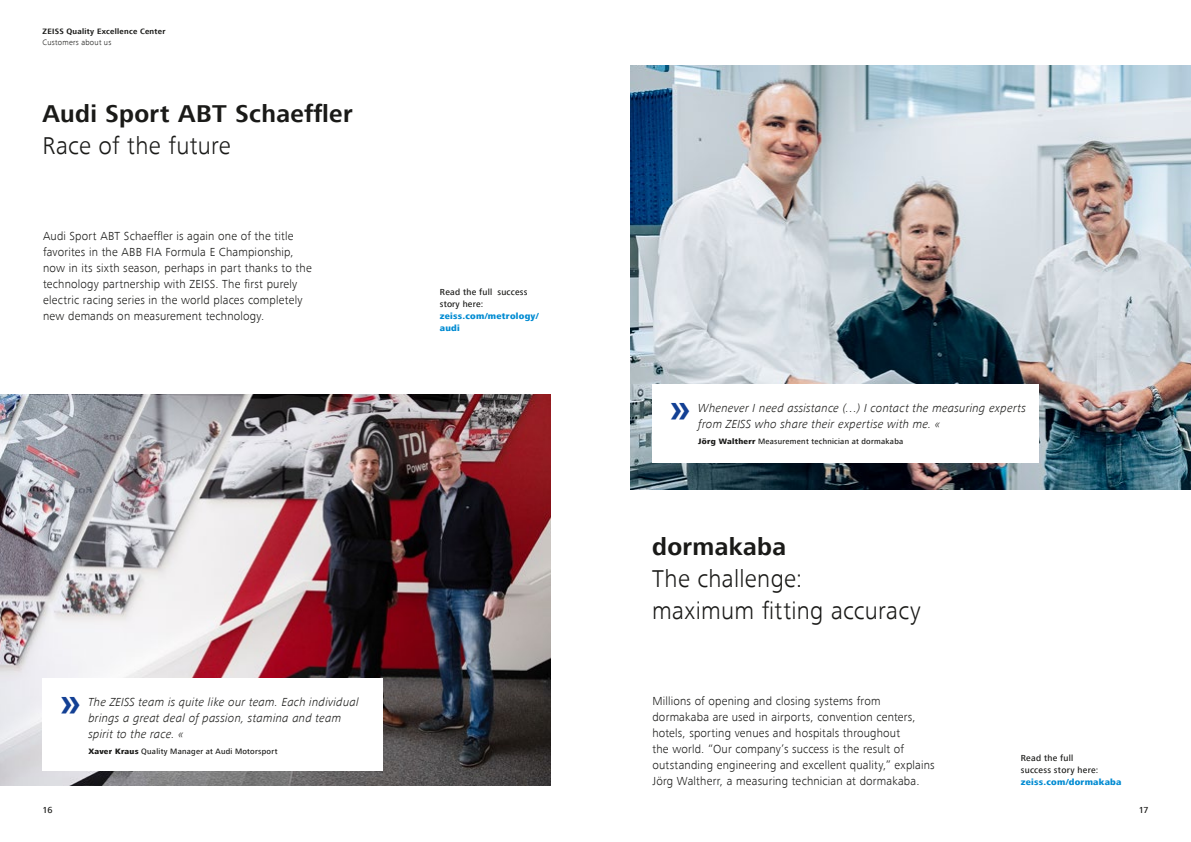
<style>
.page{position:relative;width:1191px;height:842px;background:#fff}
.page>*{position:absolute;margin:0;border:0;box-sizing:border-box;transform-origin:0 0}
.t1{font:700 40.6px "ZEISS Frutiger Next W1 G";color:#134094}
.t2{font:300 25px/32px "ZEISS Frutiger Next W1 G";letter-spacing:.01em;color:#1a1a18}
.t3{font:700 25px "ZEISS Frutiger Next W1 G";letter-spacing:.01em;color:#1a1a18}
.t4{font:300 12px/16px "ZEISS Frutiger Next W1 G";letter-spacing:.015em;color:#1a1a18}
.t5{font:italic 300 12px/16px "ZEISS Frutiger Next W1 G";letter-spacing:.02em;color:#1a1a18}
.t6{font:500 9px/12px "ZEISS Frutiger Next W1 G";letter-spacing:.025em;color:#1a1a18}
.t7{font:800 9px/12px "ZEISS Frutiger Next W1 G";letter-spacing:.03em;color:#008bd2}
.t8{font:500 8px "ZEISS Frutiger Next W1 G";letter-spacing:.035em;color:#1a1a18}
.t9{font:700 8px "ZEISS Frutiger Next W1 G";letter-spacing:.03em;color:#1a1a18}
.t10{font:300 8px "ZEISS Frutiger Next W1 G";letter-spacing:.035em;color:#1a1a18}
.s1{font-weight:800}
</style>
<div class="page">
<img style="left:0;top:394px;width:550px;height:391px">
<div style="left:43px;top:678px;width:340px;height:93px;background:#fff"></div>
<img style="left:630px;top:65px;width:561px;height:424px">
<div style="left:652px;top:384px;width:387px;height:79px;background:#fff"></div>
<p class="t9" style="left:43px;top:27px;width:124px">ZEISS Quality Excellence Center</p>
<p class="t10" style="left:43px;top:38px;width:70px">Customers about us</p>
<h2 class="t3" style="left:43px;top:99px;width:312px">Audi Sport ABT Schaeffler</h2>
<h2 class="t2" style="left:43px;top:130px;width:190px">Race of the future</h2>
<p class="t4" style="left:43px;top:227px;width:270px">Audi Sport ABT Schaeffler is again one of the title favorites in the ABB FIA Formula E Championship, now in its sixth season, perhaps in part thanks to the technology partnership with ZEISS. The first purely electric racing series in the world places completely new demands on measurement technology.</p>
<p class="t6" style="left:440px;top:286px;width:89px">Read the full success story here:</p>
<p class="t7" style="left:440px;top:310px;width:100px">zeiss.com/metrology/ audi</p>
<h1 class="t1" style="left:60px;top:679px;width:22px">»</h1>
<p class="t5" style="left:88px;top:694px;width:272px">The ZEISS team is quite like our team. Each individual brings a great deal of passion, stamina and team spirit to the race. «</p>
<p class="t8" style="left:88px;top:746px;width:191px"><span class="s1">Xaver Kraus</span> Quality Manager at Audi Motorsport</p>
<p class="t5" style="left:698px;top:399px;width:329px">Whenever I need assistance (…) I contact the measuring experts from ZEISS who share their expertise with me. «</p>
<p class="t8" style="left:698px;top:436px;width:206px"><span class="s1">Jörg Waltherr</span> Measurement technician at dormakaba</p>
<h1 class="t1" style="left:670px;top:385px;width:22px">»</h1>
<h2 class="t3" style="left:652px;top:533px;width:135px">dormakaba</h2>
<h2 class="t2" style="left:652px;top:563px;width:270px">The challenge:<br>maximum fitting accuracy</h2>
<p class="t4" style="left:652px;top:693px;width:284px">Millions of opening and closing systems from dormakaba are used in airports, convention centers, hotels, sporting venues and hospitals throughout<br>the world. “Our company’s success is the result of outstanding engineering and excellent quality,” explains Jörg Waltherr, a measuring technician at dormakaba.</p>
<p class="t6" style="left:1020px;top:752px;width:79px">Read the full success story here:</p>
<p class="t7" style="left:1020px;top:776px;width:102px">zeiss.com/dormakaba</p>
<p class="t6" style="left:43px;top:805px;width:11px">16</p>
<p class="t6" style="left:1138px;top:805px;width:11px">17</p>
</div>
